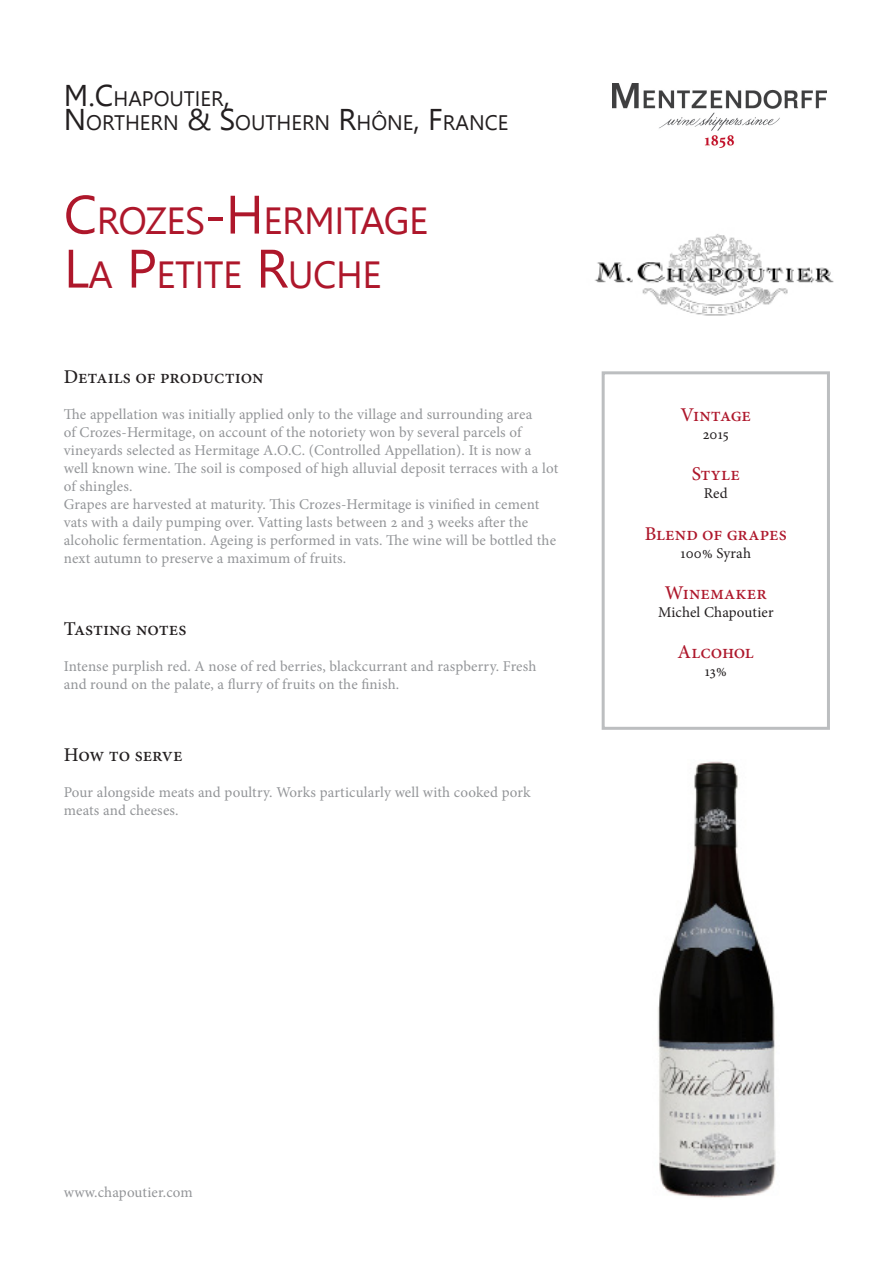
<style>
.page{position:relative;width:893px;height:1263px;background:#fff}
.page>*{position:absolute;margin:0;border:0;box-sizing:border-box;transform-origin:0 0}
._1_2_Wine_Name{font:37.8px "Leelawadee";letter-spacing:-.015em;color:#ae172b}
.t1{font:21px/24px "Leelawadee";color:#231f20}
._1_3_Taste_note_text{font:500 19.5px "Minion Pro";letter-spacing:-.005em;color:#231f20}
._2_0_More_info_Heade{font:500 19.5px "Minion Pro";color:#ae172b}
._2_0_More_info_Heade-2{font:500 19.5px "Minion Pro";letter-spacing:-.025em;color:#ae172b}
._1_0_Taste_note_main{font:15px/18px "Minion Pro";letter-spacing:.01em;color:#939598}
._2_1_More_info_Heade{font:15px "Minion Pro";letter-spacing:.01em;color:#231f20}
.s1{font-size:30px}
.s2{font-size:54px}
</style>
<div class="page">
<img style="left:612px;top:84px;width:215px;height:63px">
<div style="left:602px;top:371px;width:228px;height:359px;border:3px solid #bcbec0"></div>
<img style="left:594px;top:234px;width:240px;height:82px">
<img style="left:658px;top:761px;width:118px;height:437px">
<h2 class="t1" style="left:64px;top:87px;width:446px"><span class="s1">M.C</span>HAPOUTIER<span class="s1">,<br>N</span>ORTHERN <span class="s1">&amp; S</span>OUTHERN <span class="s1">R</span>HÔN E<span class="s1">, F</span>RANCE</h2>
<p class="_1_2_Wine_Name" style="left:64px;top:198px;width:366px"><span class="s2">C</span>ROZES<span class="s2">-H</span>ERMITAGE</p>
<p class="_1_2_Wine_Name" style="left:64px;top:252px;width:319px"><span class="s2">L</span>A <span class="s2">P</span>ETITE <span class="s2">R</span>UCH E</p>
<p class="_1_3_Taste_note_text" style="left:64px;top:364px;width:201px">Details of production</p>
<p class="_1_0_Taste_note_main" style="left:64px;top:405px;width:496px">The appellation was initially applied only to the village and surrounding area<br>of Crozes-Hermitage, on account of the notoriety won by several parcels of vineyards selected as Hermitage A.O.C. (Controlled Appellation). It is now a well known wine. The soil is composed of high alluvial deposit terraces with a lot of shingles.</p>
<p class="_1_0_Taste_note_main" style="left:64px;top:495px;width:494px">Grapes are harvested at maturity. This Crozes-Hermitage is vinified in cement vats with a daily pumping over. Vatting lasts between 2 and 3 weeks after the alcoholic fermentation. Ageing is performed in vats. The wine will be bottled the next autumn to preserve a maximum of fruits.</p>
<p class="_1_3_Taste_note_text" style="left:64px;top:616px;width:124px">Tasting notes</p>
<p class="_1_0_Taste_note_main" style="left:64px;top:657px;width:474px">Intense purplish red. A nose of red berries, blackcurrant and raspberry. Fresh and round on the palate, a flurry of fruits on the finish.</p>
<p class="_1_3_Taste_note_text" style="left:64px;top:742px;width:120px">How to serve</p>
<p class="_1_0_Taste_note_main" style="left:64px;top:783px;width:468px">Pour alongside meats and poultry. Works particularly well with cooked pork meats and cheeses.</p>
<p class="_2_0_More_info_Heade-2" style="left:680px;top:402px;width:72px">Vintage</p>
<p class="_2_1_More_info_Heade" style="left:703px;top:424px;width:27px">2015</p>
<p class="_2_0_More_info_Heade" style="left:692px;top:461px;width:50px">Style</p>
<p class="_2_1_More_info_Heade" style="left:704px;top:483px;width:26px">Red</p>
<p class="_2_0_More_info_Heade" style="left:645px;top:520px;width:144px">Blend of grapes</p>
<p class="_2_1_More_info_Heade" style="left:681px;top:543px;width:72px">100% Syrah</p>
<p class="_2_0_More_info_Heade" style="left:665px;top:579px;width:104px">Winemaker</p>
<p class="_2_1_More_info_Heade" style="left:658px;top:602px;width:117px">Michel Chapoutier</p>
<p class="_2_0_More_info_Heade" style="left:678px;top:639px;width:78px">Alcohol</p>
<p class="_2_1_More_info_Heade" style="left:705px;top:661px;width:24px">13%</p>
<p class="_1_0_Taste_note_main" style="left:64px;top:1183px;width:131px">www.chapoutier.com</p>
</div>
